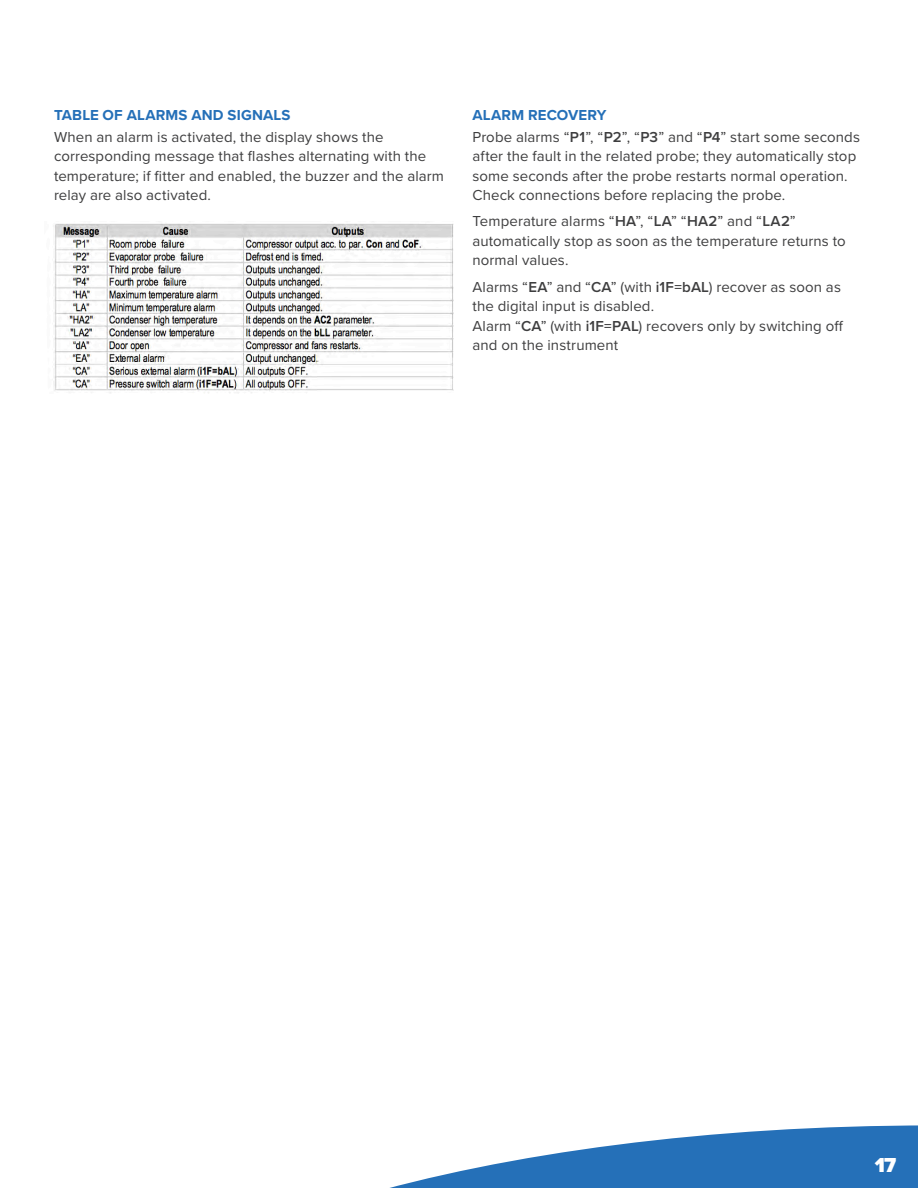
<style>
.page{position:relative;width:918px;height:1188px;background:#fff}
.page>*{position:absolute;margin:0;border:0;box-sizing:border-box;transform-origin:0 0}
.t1{font:900 21px "Proxima Nova";color:#fff}
.Paragraph_Style_1{font:15px/19.5px "Proxima Nova";letter-spacing:.005em;color:#3e3e3f}
.Paragraph_Style_1-2{font:700 15px "Proxima Nova";letter-spacing:.01em;color:#2570b8}
.s1{font-weight:600}
</style>
<div class="page">
<svg style="left:389px;top:1125px;width:529px;height:63px"></svg>
<img style="left:53px;top:221px;width:401px;height:172px">
<p class="Paragraph_Style_1-2" style="left:54px;top:104px;width:238px">TABLE OF ALARMS AND SIGNALS</p>
<p class="Paragraph_Style_1" style="left:54px;top:126px;width:392px">When an alarm is activated, the display shows the corresponding message that flashes alternating with the temperature; if fitter and enabled, the buzzer and the alarm relay are also activated.</p>
<p class="Paragraph_Style_1-2" style="left:472px;top:104px;width:136px">ALARM RECOVERY</p>
<p class="Paragraph_Style_1" style="left:472px;top:126px;width:389px">Probe alarms “<span class="s1">P1</span>”, “<span class="s1">P2</span>”, “<span class="s1">P3</span>” and “<span class="s1">P4</span>” start some seconds after the fault in the related probe; they automatically stop some seconds after the probe restarts normal operation.<br>Check connections before replacing the probe.</p>
<p class="Paragraph_Style_1" style="left:472px;top:211px;width:375px">Temperature alarms “<span class="s1">HA</span>”, “<span class="s1">LA</span>” “<span class="s1">HA2</span>” and “<span class="s1">LA2</span>” automatically stop as soon as the temperature returns to normal values.</p>
<p class="Paragraph_Style_1" style="left:473px;top:276px;width:372px">Alarms “<span class="s1">EA</span>” and “<span class="s1">CA</span>” (with <span class="s1">i1F=bAL</span>) recover as soon as the digital input is disabled.<br>Alarm “<span class="s1">CA</span>” (with <span class="s1">i1F=PAL</span>) recovers only by switching off and on the instrument</p>
<h1 class="t1" style="left:875px;top:1149px;width:23px">17</h1>
</div>
